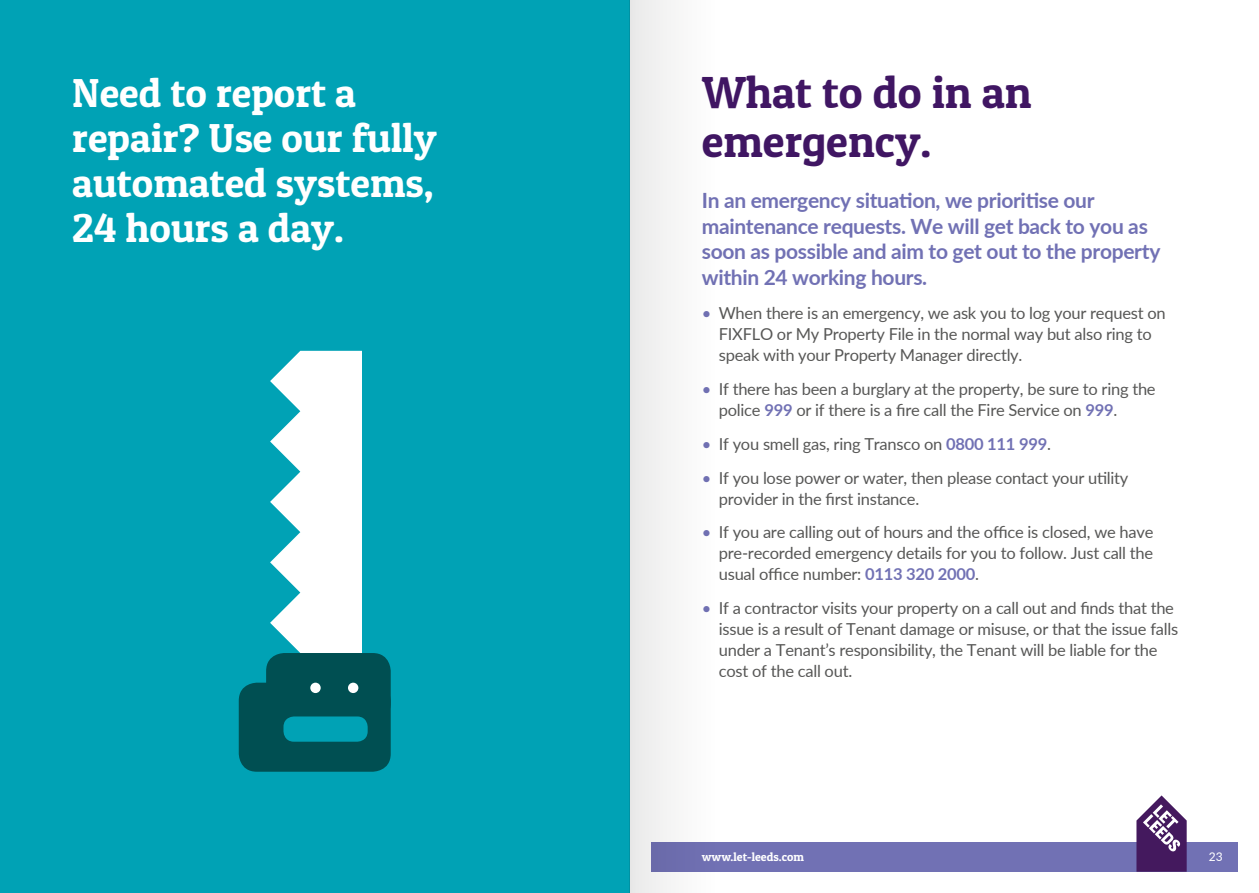
<style>
.page{position:relative;width:1259px;height:893px;background:#fff}
.page>*{position:absolute;margin:0;border:0;box-sizing:border-box;transform-origin:0 0}
.t1{font:45px/49.5px "Patua One";color:#401663}
.t2{font:40.5px/45px "Patua One";color:#fff}
.t3{font:700 21px/25.5px "Lato";letter-spacing:-.015em;color:#7171b4}
.t4{font:16.5px/21px "Lato";letter-spacing:-.015em;color:#575756}
.t5{font:12px "Patua One";color:#fff}
.t6{font:12px "Lato";color:#fff}
.s1{color:#7171b4}
.s2{font-weight:700;color:#7171b4}
</style>
<div class="page">
<div style="left:651px;top:842px;width:586px;height:30px;background:#7171b4"></div>
<svg style="left:1136px;top:795px;width:50px;height:77px"></svg>
<div style="left:0;top:0;width:629px;height:893px;background:#00a2b5"></div>
<svg style="left:270px;top:351px;width:92px;height:302px"></svg>
<div style="left:266px;top:653px;width:125px;height:68px;background:#004f52;border-radius:18px"></div>
<div style="left:239px;top:683px;width:152px;height:89px;background:#004f52;border-radius:18px"></div>
<div style="left:348px;top:683px;width:10px;height:10px;background:#fff;border-radius:50%"></div>
<div style="left:310px;top:683px;width:11px;height:10px;background:#fff;border-radius:50%"></div>
<div style="left:283px;top:716px;width:85px;height:26px;background:#00a2b5;border-radius:10px"></div>
<div style="left:629px;top:0;width:85px;height:893px;background:#f4f4f4"></div>
<h2 class="t2" style="left:72px;top:70px;width:366px">Need to report a repair? Use our fully automated systems,<br>24 hours a day.</h2>
<h1 class="t1" style="left:702px;top:66px;width:331px">What to do in an emergency.</h1>
<p class="t3" style="left:702px;top:187px;width:460px">In an emergency situation, we prioritise our maintenance requests. We will get back to you as soon as possible and aim to get out to the property within 24 working hours.</p>
<p class="t4" style="left:719px;top:302px;width:448px;text-indent:-17px"><span class="s1">•</span> When there is an emergency, we ask you to log your request on<br>FIXFLO or My Property File in the normal way but also ring to speak with your Property Manager directly.</p>
<p class="t4" style="left:719px;top:378px;width:438px;text-indent:-17px"><span class="s1">•</span> If there has been a burglary at the property, be sure to ring the police <span class="s2">999</span> or if there is a fire call the Fire Service on <span class="s2">999</span>.</p>
<p class="t4" style="left:702px;top:433px;width:350px"><span class="s1">•</span> If you smell gas, ring Transco on <span class="s2">0800 111 999</span>.</p>
<p class="t4" style="left:719px;top:466px;width:411px;text-indent:-17px"><span class="s1">•</span> If you lose power or water, then please contact your utility provider in the first instance.</p>
<p class="t4" style="left:719px;top:521px;width:436px;text-align:justify;text-indent:-17px"><span class="s1">•</span> If you are calling out of hours and the office is closed, we have pre-recorded emergency details for you to follow. Just call the usual office number: <span class="s2">0113 320 2000</span>.</p>
<p class="t4" style="left:719px;top:597px;width:461px;text-indent:-17px"><span class="s1">•</span> If a contractor visits your property on a call out and finds that the issue is a result of Tenant damage or misuse, or that the issue falls under a Tenant’s responsibility, the Tenant will be liable for the cost of the call out.</p>
<p class="t5" style="left:702px;top:849px;width:104px">www.let-leeds.com</p>
<p class="t6" style="left:1209px;top:848px;width:15px">23</p>
</div>
